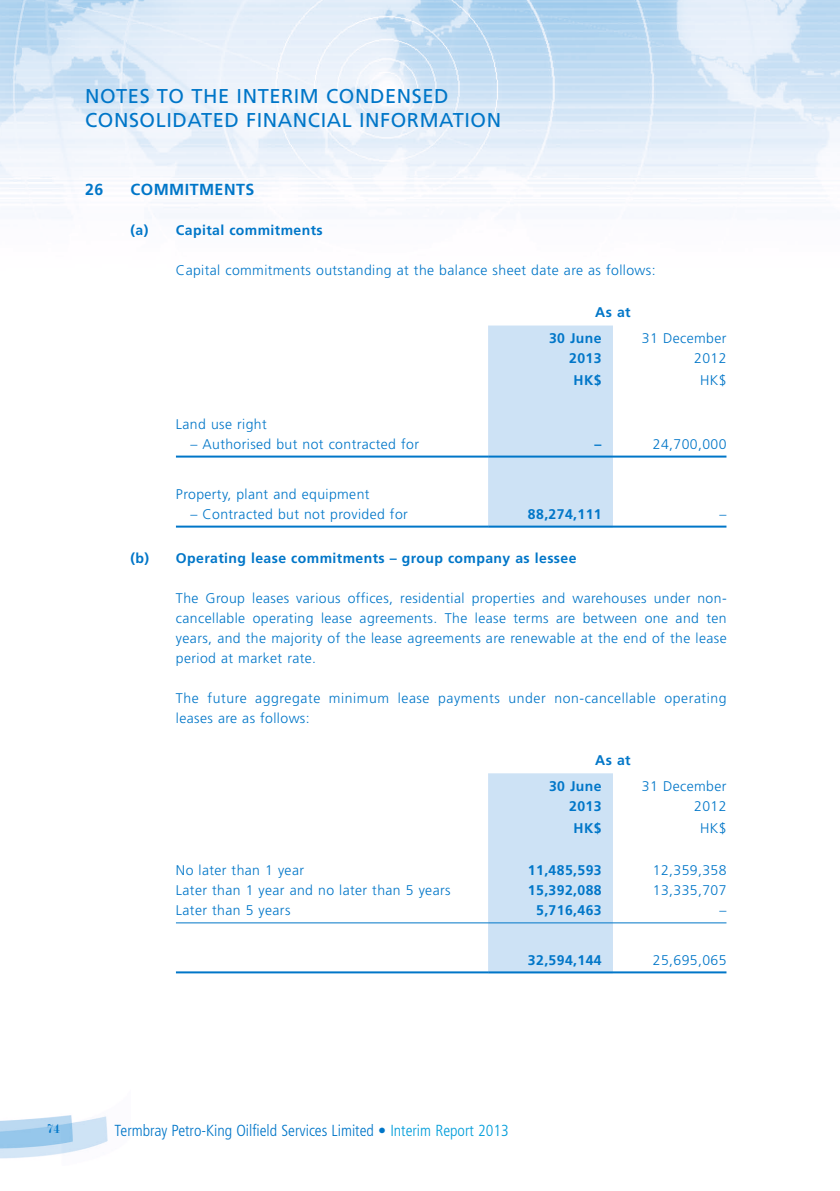
<style>
.page{position:relative;width:840px;height:1191px;background:#fff}
.page>*{position:absolute;margin:0;border:0;box-sizing:border-box;transform-origin:0 0}
.t1{font:20px/24px "Frutiger LT Std";letter-spacing:.03em;color:#0076c8}
.t2{font:300 condensed 16px "Frutiger LT Std";color:#0076c8}
.t3{font:700 16px "Frutiger LT Std";letter-spacing:.03em;color:#0076c8}
.t4{font:300 14px/20px "Frutiger LT Std";letter-spacing:.03em;color:#0076c8;text-align:right}
.t5{font:700 14px/26px "Frutiger LT Std";letter-spacing:.03em;color:#0076c8}
.t6{font:14px "Modern";color:#0076c8}
.s1{color:#009dda}
</style>
<div class="page">
<img style="left:0;top:0;width:839px;height:974px">
<img style="left:0;top:1115px;width:108px;height:44px">
<div style="left:488px;top:325px;width:124px;height:200px;background:#cde2f5"></div>
<hr style="left:176px;top:455px;width:312px;height:2px;background:#0076c8">
<hr style="left:488px;top:455px;width:124px;height:2px;background:#0076c8">
<hr style="left:612px;top:455px;width:114px;height:2px;background:#0076c8">
<hr style="left:176px;top:525px;width:312px;height:2px;background:#0076c8">
<hr style="left:488px;top:525px;width:124px;height:2px;background:#0076c8">
<hr style="left:612px;top:525px;width:114px;height:2px;background:#0076c8">
<div style="left:488px;top:773px;width:124px;height:198px;background:#cde2f5"></div>
<hr style="left:176px;top:922px;width:312px;height:1px;background:#0076c8">
<hr style="left:488px;top:922px;width:124px;height:1px;background:#0076c8">
<hr style="left:612px;top:922px;width:114px;height:1px;background:#0076c8">
<hr style="left:176px;top:971px;width:312px;height:2px;background:#0076c8">
<hr style="left:488px;top:971px;width:124px;height:2px;background:#0076c8">
<hr style="left:612px;top:971px;width:114px;height:2px;background:#0076c8">
<h1 class="t1" style="left:85px;top:84px;width:417px">NOTES TO THE INTERIM CONDENSED<br>CONSOLIDATED FINANCIAL INFORMATION</h1>
<p class="t3" style="left:85px;top:180px;width:20px">26</p>
<p class="t3" style="left:130px;top:180px;width:36px">Commi</p>
<p class="t3" style="left:190px;top:180px;width:66px">tm ents</p>
<p class="t5" style="left:130px;top:217px;width:194px">(a) Capital commitments</p>
<p class="t4" style="left:176px;top:260px;width:481px">Capital commitments outstanding at the balance sheet date are as follows:</p>
<p class="t5" style="left:548px;top:299px;width:83px;text-indent:46px">As at<br>30 June</p>
<p class="t5" style="left:569px;top:345px;width:34px">2013</p>
<p class="t4" style="left:641px;top:328px;width:86px">31 December<br>2012</p>
<p class="t5" style="left:573px;top:367px;width:30px">HK$</p>
<p class="t4" style="left:699px;top:370px;width:28px">HK$</p>
<p class="t4" style="left:176px;top:414px;width:92px">Land use right</p>
<p class="t4" style="left:190px;top:434px;width:230px">– Authorised but not contracted for</p>
<p class="t5" style="left:594px;top:431px;width:8px">–</p>
<p class="t4" style="left:652px;top:434px;width:75px">24,700,000</p>
<p class="t4" style="left:176px;top:484px;width:195px">Property, plant and equipment</p>
<p class="t4" style="left:190px;top:504px;width:219px">– Contracted but not provided for</p>
<p class="t5" style="left:527px;top:501px;width:75px">88,274,111</p>
<p class="t4" style="left:719px;top:504px;width:8px">–</p>
<p class="t5" style="left:130px;top:545px;width:39px">(b) O</p>
<p class="t5" style="left:187px;top:545px;width:390px">perating lease commitments – group company as lessee</p>
<p class="t4" style="left:176px;top:588px;width:552px;text-align:justify">The Group leases various offices, residential properties and warehouses under non&shy;cancellable operating lease agreements. The lease terms are between one and ten years, and the majority of the lease agreements are renewable at the end of the lease period at market rate.</p>
<p class="t4" style="left:176px;top:688px;width:552px;text-align:left">The future aggregate minimum lease payments under non-cancellable operating leases are as follows:</p>
<p class="t5" style="left:548px;top:747px;width:83px;text-indent:46px">As at<br>30 June</p>
<p class="t5" style="left:569px;top:793px;width:34px">2013</p>
<p class="t4" style="left:641px;top:776px;width:86px">31 December<br>2012</p>
<p class="t5" style="left:573px;top:815px;width:30px">HK$</p>
<p class="t4" style="left:699px;top:818px;width:28px">HK$</p>
<p class="t4" style="left:176px;top:860px;width:130px">No later than 1 year</p>
<p class="t5" style="left:527px;top:857px;width:75px">11,485,593</p>
<p class="t4" style="left:652px;top:860px;width:75px">12,359,358</p>
<p class="t4" style="left:176px;top:880px;width:276px">Later than 1 year and no later than 5 years</p>
<p class="t5" style="left:527px;top:877px;width:75px">15,392,088</p>
<p class="t4" style="left:652px;top:880px;width:75px">13,335,707</p>
<p class="t4" style="left:176px;top:900px;width:116px">Later than 5 years</p>
<p class="t5" style="left:536px;top:897px;width:67px">5,716,463</p>
<p class="t4" style="left:719px;top:900px;width:8px">–</p>
<p class="t5" style="left:527px;top:947px;width:75px">32,594,144</p>
<p class="t4" style="left:652px;top:950px;width:75px">25,695,065</p>
<p class="t6" style="left:47px;top:1122px;width:14px">74</p>
<p class="t2" style="left:115px;top:1121px;width:395px">Termbray Petro-King Oilfield Services Limited • <span class="s1">Interim Report 2013</span></p>
</div>
